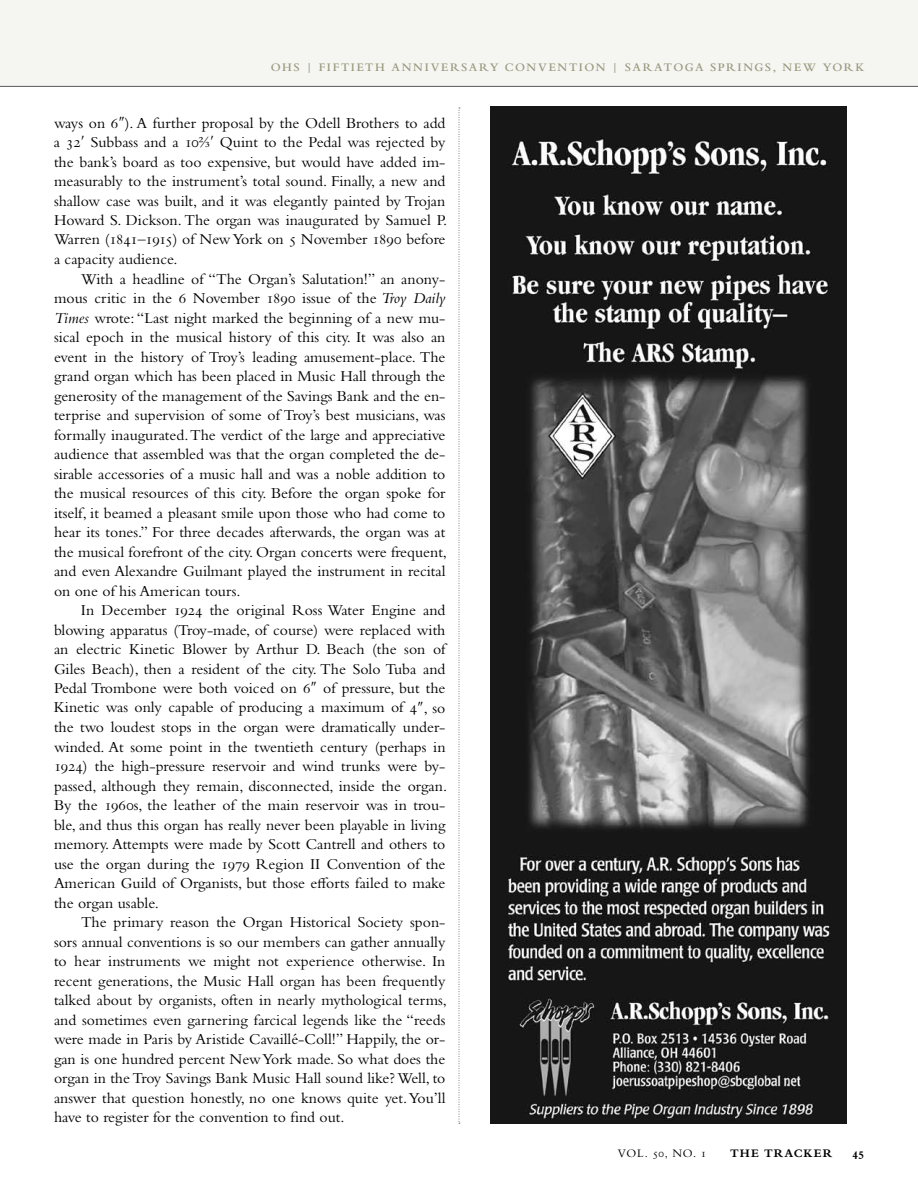
<style>
.page{position:relative;width:918px;height:1188px;background:#fff}
.page>*{position:absolute;margin:0;border:0;box-sizing:border-box;transform-origin:0 0}
.t1{font:15.75px/19.5px "Bembo Std";color:#000;text-align:justify}
.t2{font:600 12px "Bembo Std";letter-spacing:.14em;color:#99997e}
.t3{font:700 12px "Bembo Std";letter-spacing:.115em;color:#000}
.t4{font:12px "Bembo Std";color:#000}
.s1{font-style:italic}
</style>
<div class="page">
<div style="left:0;top:0;width:918px;height:86px;background:#f5f5f2"></div>
<svg style="left:459px;top:108px;width:1px;height:1016px"></svg>
<hr style="left:0;top:86px;width:918px;height:1px;background:#58595b">
<img style="left:490px;top:107px;width:356px;height:1017px">
<p class="t2" style="left:271px;top:60px;width:595px">OHS | FIFTIETH ANNIVERSARY CONVENTION | SARATOGA SPRINGS, NEW YORK</p>
<p class="t1" style="left:54px;top:113px;width:395px">ways on 6 ). A further proposal by the Odell Brothers to add a 3 2 Subbass and a 102/3 Quint to the Pedal was rejected by the bank’s board as too expensive, but would have added im&shy;measurably to the instrument’s total sound. Finally, a new and shallow case was built, and it was elegantly painted by Trojan Howard S. Dickson. The organ was inaugurated by Samuel P.<br>Warren (1841–1915) of New York on 5 November 1890 before a capacity audience.</p>
<p class="t1" style="left:54px;top:269px;width:395px;text-indent:27px">With a headline of “The Organ’s Salutation!” an anony&shy;mous critic in the 6 November 1890 issue of the <span class="s1">Troy Daily Times</span> wrote: “Last night marked the beginning of a new mu&shy;sical epoch in the musical history of this city. It was also an event in the history of Troy’s leading amusement-place. The grand organ which has been placed in Music Hall through the generosity of the management of the Savings Bank and the en&shy;terprise and supervision of some of Troy’s best musicians, was formally inaugurated. The verdict of the large and appreciative audience that assembled was that the organ completed the de&shy;sirable accessories of a music hall and was a noble addition to the musical resources of this city. Before the organ spoke for itself, it beamed a pleasant smile upon those who had come to hear its tones.” For three decades afterwards, the organ was at the musical forefront of the city. Organ concerts were frequent, and even Alexandre Guilmant played the instrument in recital on one of his American tours.</p>
<p class="t1" style="left:54px;top:600px;width:395px;text-indent:27px">In December 1924 the original Ross Water Engine and blowing apparatus (Troy-made, of course) were replaced with an electric Kinetic Blower by Arthur D. Beach (the son of Giles Beach), then a resident of the city. The Solo Tuba and Pedal Trombone were both voiced on 6 of pressure, but the Kinetic was only capable of producing a maximum of 4 , so the two loudest stops in the organ were dramatically under&shy;winded. At some point in the twentieth century (perhaps in 1924) the high-pressure reservoir and wind trunks were by&shy;passed, although they remain, disconnected, inside the organ.<br>By the 1960s, the leather of the main reservoir was in trou&shy;ble, and thus this organ has really never been playable in living memory. Attempts were made by Scott Cantrell and others to use the organ during the 1979 Region II Convention of the American Guild of Organists, but those efforts failed to make the organ usable.</p>
<p class="t1" style="left:54px;top:912px;width:395px;text-indent:27px">The primary reason the Organ Historical Society spon&shy;sors annual conventions is so our members can gather annually to hear instruments we might not experience otherwise. In recent generations, the Music Hall organ has been frequently talked about by organists, often in nearly mythological terms, and sometimes even garnering farcical legends like the “reeds were made in Paris by Aristide Cavaillé-Coll!” Happily, the or&shy;gan is one hundred percent New York made. So what does the organ in the Troy Savings Bank Music Hall sound like? Well, to answer that question honestly, no one knows quite yet. You’ll have to register for the convention to find out.</p>
<p class="t4" style="left:618px;top:1146px;width:10px">vol</p>
<p class="t4" style="left:645px;top:1146px;width:63px">. 50, no. 1</p>
<p class="t3" style="left:730px;top:1146px;width:103px">THE TRACKER</p>
<p class="t3" style="left:853px;top:1146px;width:7px">45</p>
</div>
